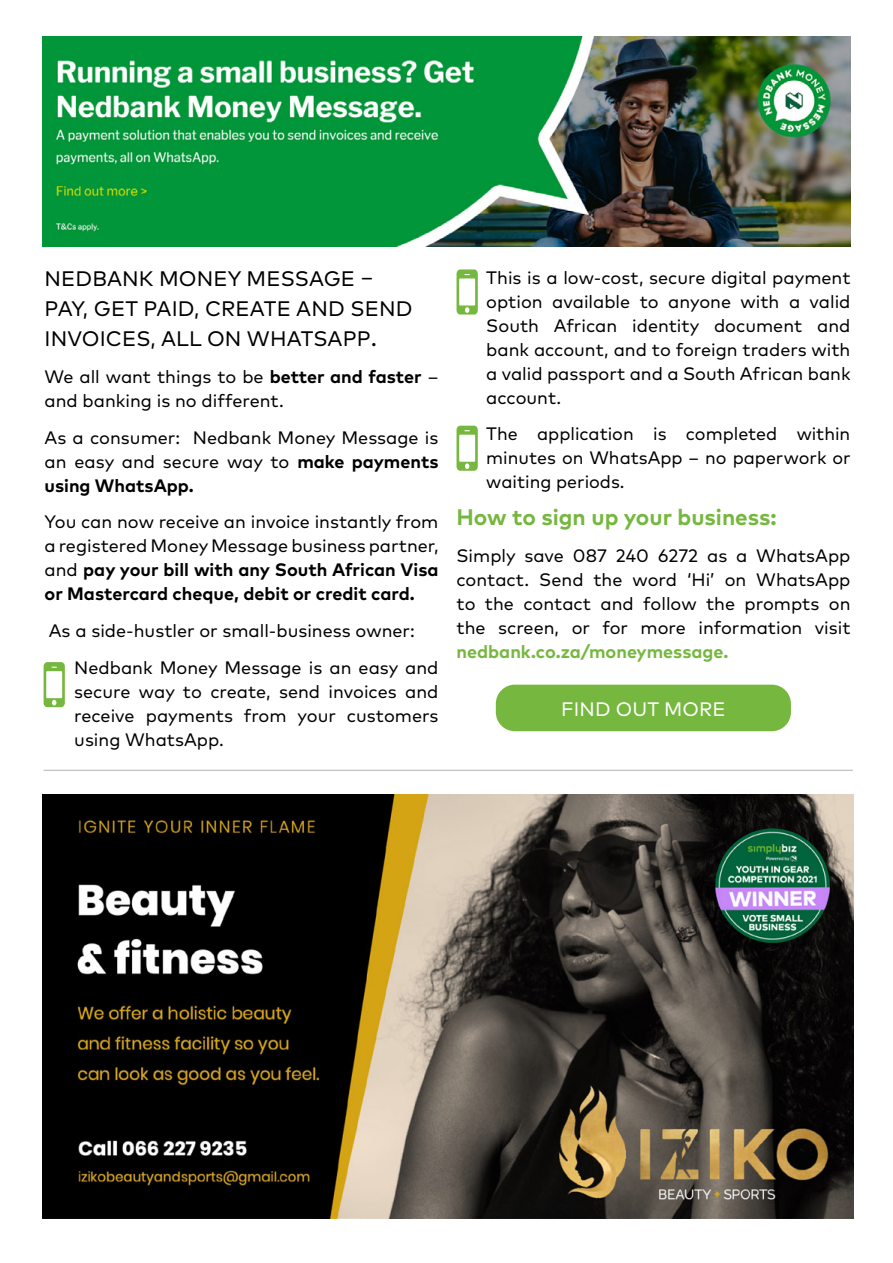
<style>
.page{position:relative;width:893px;height:1263px;background:#fff}
.page>*{position:absolute;margin:0;border:0;box-sizing:border-box;transform-origin:0 0}
.t1{font:700 22.5px "Mark Pro";color:#76b73f}
.t2{font:21px/30px "Mark Pro";letter-spacing:.005em;color:#000}
.t3{font:19.5px "Mark Pro";letter-spacing:.005em;color:#fff}
.t4{font:18px/24px "Mark Pro";color:#000;text-align:justify}
.t5{font:700 18px "Mark Pro";color:#76b73f}
.s1{font-size:24px}
.s2{font-weight:700}
</style>
<div class="page">
<img style="left:42px;top:37px;width:808px;height:210px">
<img style="left:43px;top:794px;width:811px;height:425px">
<img style="left:716px;top:829px;width:113px;height:113px">
<hr style="left:44px;top:770px;width:809px;height:1px;background:#c3c3c3">
<svg style="left:44px;top:662px;width:21px;height:45px"></svg>
<svg style="left:456px;top:269px;width:22px;height:46px"></svg>
<svg style="left:456px;top:426px;width:22px;height:45px"></svg>
<div style="left:496px;top:685px;width:295px;height:46px;background:#76b73f;border-radius:19px"></div>
<p class="t2" style="left:45px;top:262px;width:369px">NEDBANK MONEY MESSAGE –<br>PAY, GET PAID, CREATE AND SEND<br>INVOICES, ALL ON WHATSAPP<span class="s1">.</span></p>
<p class="t4" style="left:45px;top:363px;width:395px">We all want things to be <span class="s2">better and faster</span> – and banking is no different.</p>
<p class="t4" style="left:45px;top:424px;width:395px">As a consumer: Nedbank Money Message is an easy and secure way to <span class="s2">make payments using WhatsApp.</span></p>
<p class="t4" style="left:45px;top:508px;width:395px">You can now receive an invoice instantly from a registered Money Message business partner, and <span class="s2">pay your bill with any South African Visa or Mastercard cheque, debit or credit card.</span></p>
<p class="t4" style="left:74px;top:611px;width:366px;line-height:36.8px;text-indent:-26px">As a side-hustler or small-business owner:<br>Nedbank Money Message is an easy and</p>
<p class="t4" style="left:74px;top:678px;width:366px">secure way to create, send invoices and receive payments from your customers using WhatsApp.</p>
<p class="t4" style="left:486px;top:264px;width:366px">This is a low-cost, secure digital payment option available to anyone with a valid South African identity document and bank account, and to foreign traders with a valid passport and a South African bank account.</p>
<p class="t4" style="left:486px;top:421px;width:366px">The application is completed within minutes on WhatsApp – no paperwork or waiting periods.</p>
<p class="t1" style="left:457px;top:500px;width:322px">How to sign up your business:</p>
<p class="t4" style="left:457px;top:542px;width:395px">Simply save 087 240 6272 as a WhatsApp contact. Send the word ‘Hi’ on WhatsApp to the contact and follow the prompts on the screen, or for more information visit</p>
<p class="t5" style="left:457px;top:638px;width:273px">nedbank.co.za/moneymessage.</p>
<p class="t3" style="left:561px;top:695px;width:166px">FIND OUT MORE</p>
</div>
